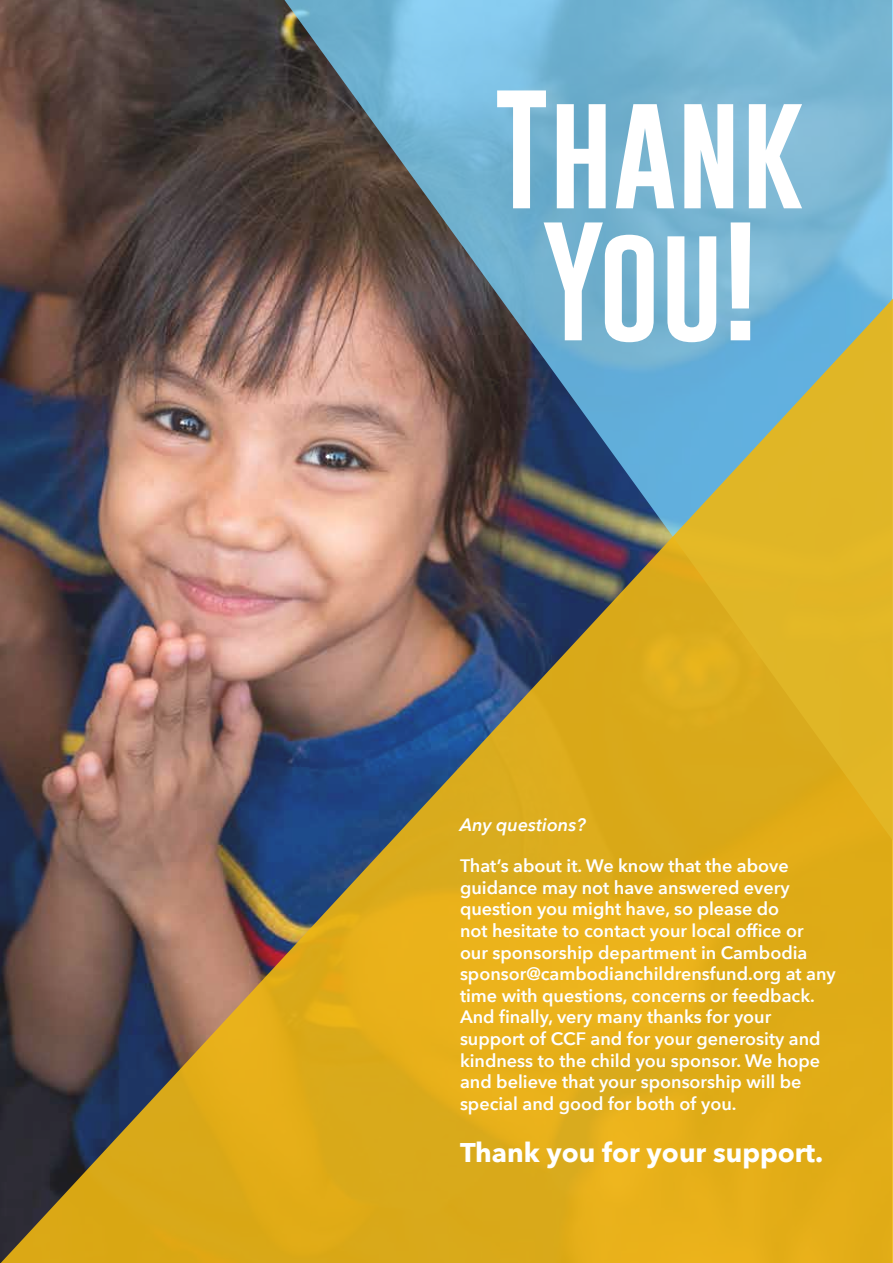
<style>
.page{position:relative;width:893px;height:1263px;background:#fff}
.page>*{position:absolute;margin:0;border:0;box-sizing:border-box;transform-origin:0 0}
.t1{font:123px/132px "Gobold";color:#fff;text-align:center}
.t2{font:700 27px "Avenir Next";color:#fff}
.t3{font:600 18px/21.6px "Avenir Next";color:#fff}
.t4{font:italic 600 18px "Avenir Next";color:#fff}
</style>
<div class="page">
<img style="left:1px;top:0;width:283px;height:299px">
<svg style="left:284px;top:0;width:609px;height:299px;background:#71a1b9"></svg>
<img style="left:1px;top:299px;width:892px;height:964px">
<h1 class="t1" style="left:494px;top:84px;width:312px">Thank<br>You!</h1>
<p class="t4" style="left:460px;top:809px;width:127px">Any questions?</p>
<p class="t3" style="left:460px;top:855px;width:377px">That’s about it. We know that the above guidance may not have answered every question you might have, so please do<br>not hesitate to contact your local office or our sponsorship department in Cambodia sponsor@cambodianchildrensfund.org at any time with questions, concerns or feedback.<br>And finally, very many thanks for your support of CCF and for your generosity and kindness to the child you sponsor. We hope and believe that your sponsorship will be special and good for both of you.</p>
<h2 class="t2" style="left:460px;top:1129px;width:365px">Thank you for your support.</h2>
</div>
